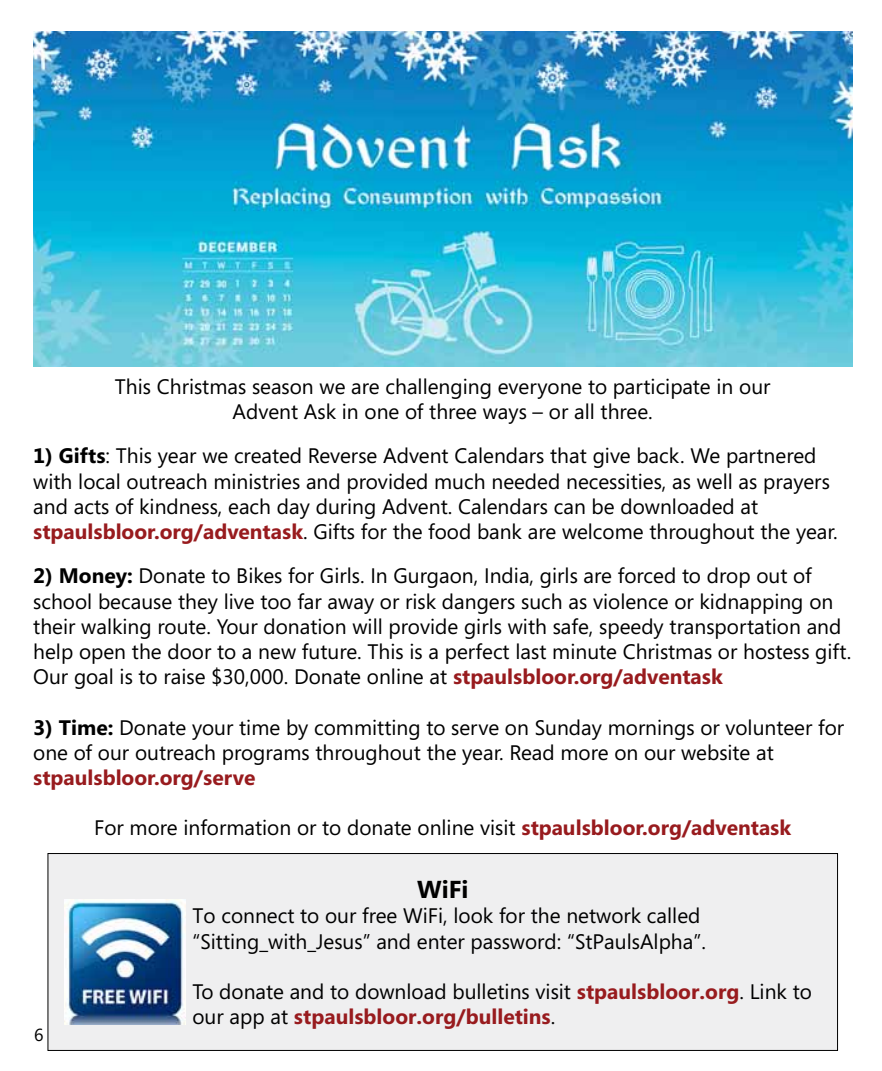
<style>
.page{position:relative;width:882px;height:1071px;background:#fff}
.page>*{position:absolute;margin:0;border:0;box-sizing:border-box;transform-origin:0 0}
.t1{font:700 24.5px "Segoe";color:#000}
.t2{font:21px/25.2px "Segoe";color:#000}
.t3{font:700 21px "Segoe";color:#981b1e}
.t4{font:17.5px "Segoe";color:#000}
.s1{font-weight:700}
.s2{font-weight:700;color:#981b1e}
</style>
<div class="page">
<img style="left:33px;top:31px;width:819px;height:335px">
<div style="left:48px;top:854px;width:790px;height:196px;background:#efeff0"></div>
<div style="left:48px;top:853px;width:790px;height:198px;border:1px solid #000"></div>
<img style="left:65px;top:900px;width:121px;height:124px">
<p class="t2" style="left:115px;top:373px;width:657px;text-align:center">This Christmas season we are challenging everyone to participate in our<br>Advent Ask in one of three ways – or all three.</p>
<p class="t2" style="left:33px;top:443px;width:806px"><span class="s1">1) Gifts</span>: This year we created Reverse Advent Calendars that give back. We partnered with local outreach ministries and provided much needed necessities, as well as prayers and acts of kindness, each day during Advent. Calendars can be downloaded at <span class="s2">stpaulsbloor.org/adventask</span>. Gifts for the food bank are welcome throughout the year.</p>
<p class="t2" style="left:33px;top:563px;width:820px"><span class="s1">2) Money:</span> Donate to Bikes for Girls. In Gurgaon, India, girls are forced to drop out of school because they live too far away or risk dangers such as violence or kidnapping on their walking route. Your donation will provide girls with safe, speedy transportation and help open the door to a new future. This is a perfect last minute Christmas or hostess gift.<br>Our goal is to raise $30,000. Donate online at <span class="s2">stpaulsbloor.org/adventask</span></p>
<p class="t2" style="left:33px;top:714px;width:812px"><span class="s1">3) Time:</span> Donate your time by committing to serve on Sunday mornings or volunteer for one of our outreach programs throughout the year. Read more on our website at</p>
<p class="t3" style="left:33px;top:763px;width:224px">stpaulsbloor.org/serve</p>
<p class="t2" style="left:94px;top:815px;width:699px">For more information or to donate online visit <span class="s2">stpaulsbloor.org/adventask</span></p>
<p class="t1" style="left:417px;top:872px;width:53px">WiFi</p>
<p class="t2" style="left:193px;top:903px;width:515px">To connect to our free WiFi, look for the network called “Sitting_with_Jesus” and enter password: “StPaulsAlpha”.</p>
<p class="t2" style="left:193px;top:978px;width:621px">To donate and to download bulletins visit <span class="s2">stpaulsbloor.org</span>. Link to our app at <span class="s2">stpaulsbloor.org/bulletins</span>.</p>
<p class="t4" style="left:34px;top:1022px;width:11px">6</p>
</div>
